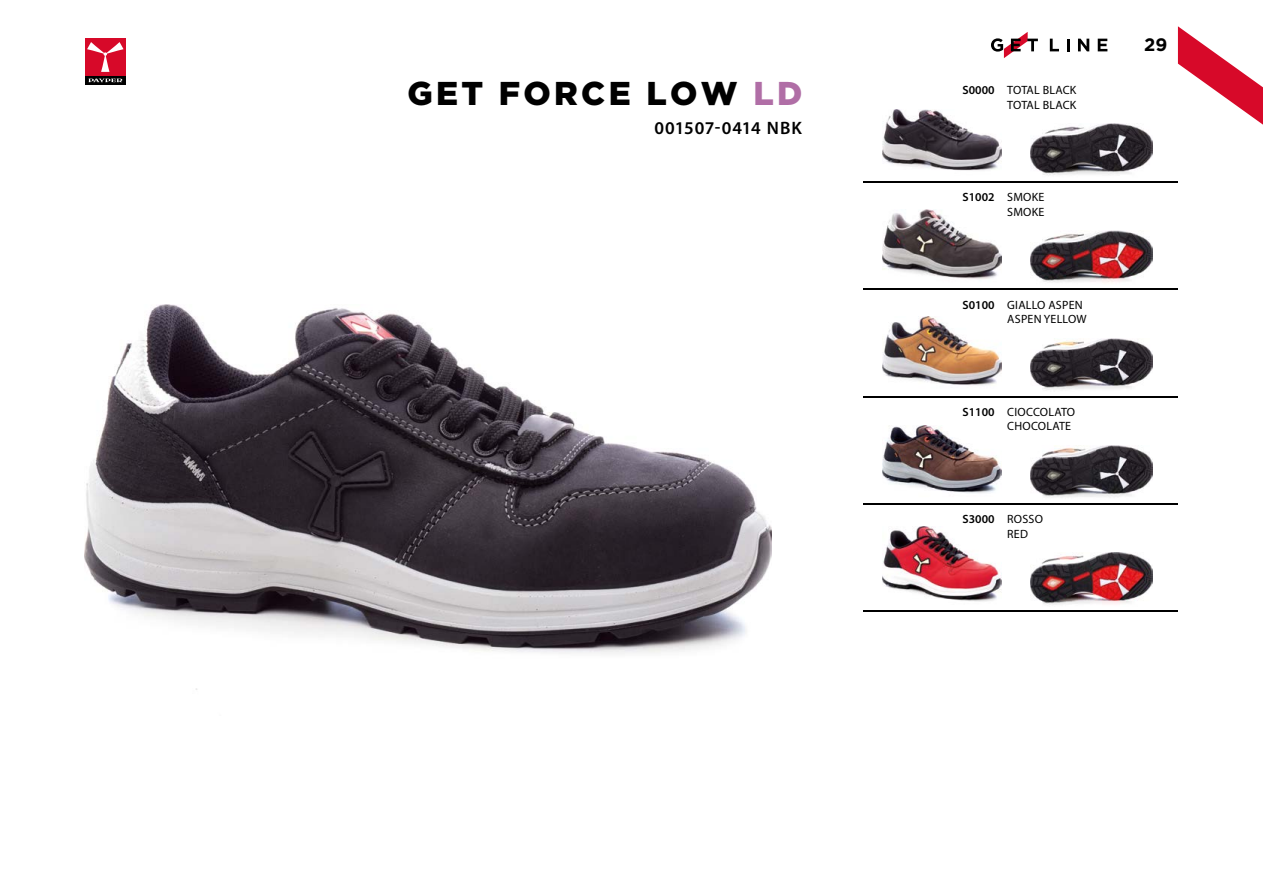
<style>
.page{position:relative;width:1263px;height:893px;background:#fff}
.page>*{position:absolute;margin:0;border:0;box-sizing:border-box;transform-origin:0 0}
.t1{font:900 33px "Gotham";letter-spacing:.1em;color:#000}
.t2{font:600 18px "Myriad Pro";letter-spacing:.03em;color:#000}
.t3{font:700 18px "Gotham";color:#000}
.t4{font:12px "Myriad Pro";letter-spacing:.02em;color:#000}
.t5{font:600 12px "Myriad Pro";color:#000}
.s1{color:#b06ea6}
</style>
<div class="page">
<img style="left:1030px;top:124px;width:122px;height:51px">
<img style="left:1030px;top:338px;width:122px;height:52px">
<img style="left:1030px;top:231px;width:122px;height:52px">
<img style="left:1030px;top:445px;width:122px;height:53px">
<img style="left:1030px;top:553px;width:122px;height:52px">
<img style="left:883px;top:110px;width:118px;height:61px">
<img style="left:883px;top:317px;width:118px;height:69px">
<img style="left:883px;top:210px;width:118px;height:69px">
<img style="left:883px;top:425px;width:118px;height:69px">
<img style="left:883px;top:527px;width:118px;height:75px">
<hr style="left:863px;top:181px;width:315px;height:2px;background:#000">
<hr style="left:863px;top:396px;width:315px;height:1px;background:#000">
<hr style="left:863px;top:610px;width:315px;height:2px;background:#000">
<hr style="left:863px;top:289px;width:315px;height:1px;background:#000">
<hr style="left:863px;top:503px;width:315px;height:1px;background:#000">
<img style="left:85px;top:304px;width:687px;height:386px">
<svg style="left:1178px;top:26px;width:85px;height:99px"></svg>
<svg style="left:991px;top:32px;width:47px;height:26px"></svg>
<svg style="left:1050px;top:39px;width:9px;height:12px"></svg>
<svg style="left:1067px;top:39px;width:2px;height:12px"></svg>
<svg style="left:1078px;top:39px;width:11px;height:12px"></svg>
<svg style="left:1098px;top:39px;width:9px;height:12px"></svg>
<svg style="left:85px;top:76px;width:41px;height:9px"></svg>
<div style="left:85px;top:38px;width:41px;height:38px;background:#d70929"></div>
<svg style="left:88px;top:78px;width:34px;height:4px"></svg>
<svg style="left:87px;top:42px;width:37px;height:30px"></svg>
<h1 class="t1" style="left:407px;top:74px;width:396px">GET FORCE LOW <span class="s1">LD</span></h1>
<h2 class="t2" style="left:654px;top:116px;width:149px">001507-0414 NBK</h2>
<h2 class="t3" style="left:1144px;top:35px;width:25px">29</h2>
<p class="t5" style="left:962px;top:83px;width:34px">S0000</p>
<p class="t4" style="left:1007px;top:83px;width:71px">TOTAL BLACK</p>
<p class="t4" style="left:1007px;top:97px;width:71px">TOTAL BLACK</p>
<p class="t5" style="left:962px;top:190px;width:34px">S1002</p>
<p class="t4" style="left:1007px;top:190px;width:39px">SMOKE</p>
<p class="t4" style="left:1007px;top:204px;width:39px">SMOKE</p>
<p class="t5" style="left:962px;top:297px;width:34px">S0100</p>
<p class="t4" style="left:1007px;top:297px;width:77px">GIALLO ASPEN</p>
<p class="t4" style="left:1007px;top:311px;width:81px">ASPEN YELLOW</p>
<p class="t5" style="left:962px;top:404px;width:34px">S1100</p>
<p class="t4" style="left:1007px;top:404px;width:69px">CIOCCOLATO</p>
<p class="t4" style="left:1007px;top:419px;width:65px">CHOCOLATE</p>
<p class="t5" style="left:962px;top:512px;width:34px">S3000</p>
<p class="t4" style="left:1007px;top:512px;width:37px">ROSSO</p>
<p class="t4" style="left:1007px;top:526px;width:22px">RED</p>
</div>
